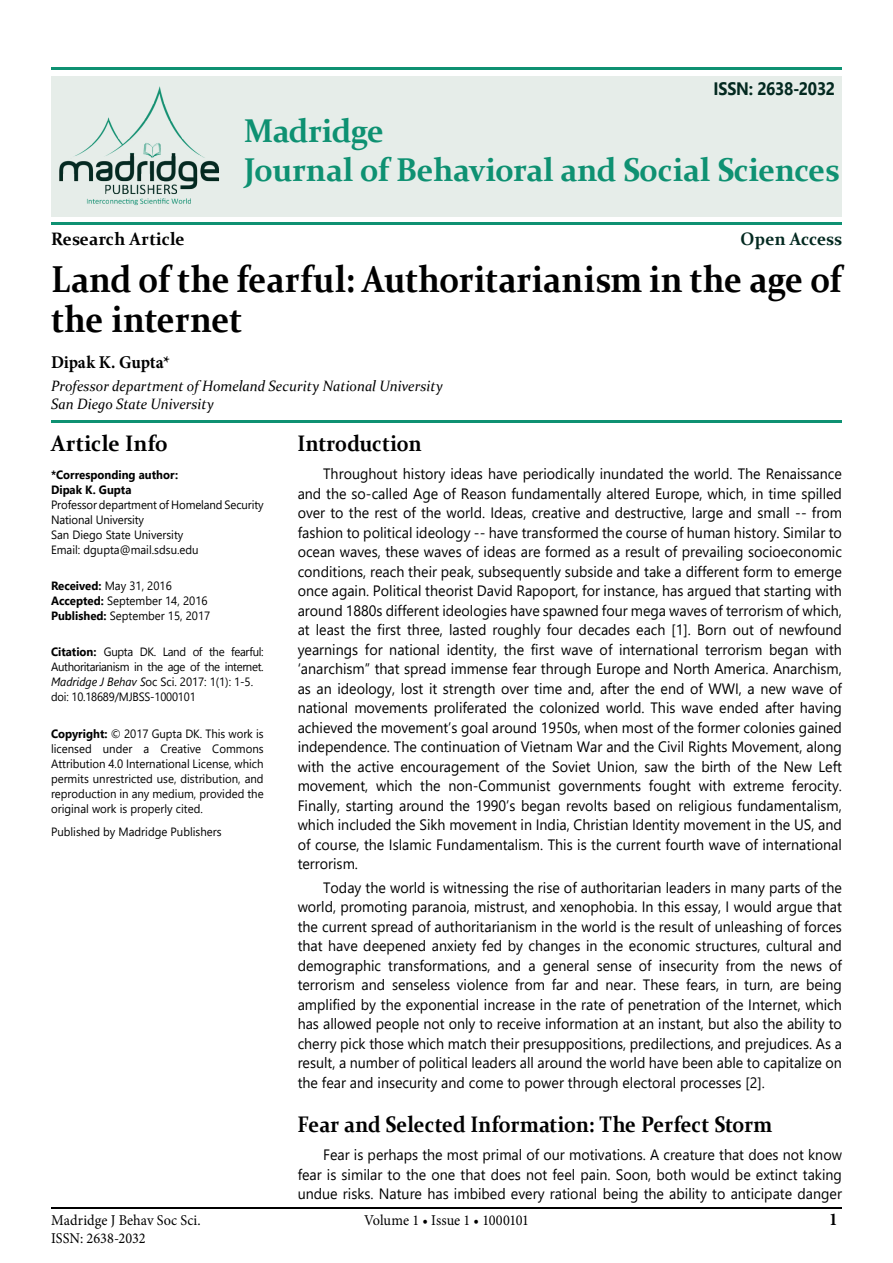
<style>
.page{position:relative;width:893px;height:1263px;background:#fff}
.page>*{position:absolute;margin:0;border:0;box-sizing:border-box;transform-origin:0 0}
.t1{font:700 37.5px/40.5px "Constantia";letter-spacing:.005em;color:#000;scale:.9 1}
.t2{font:700 33px/39px "Constantia";letter-spacing:-.01em;color:#0e9172;scale:.95 1}
.t3{font:700 22.5px "Constantia";color:#000;scale:.9 1}
.t4{font:700 22.5px "Constantia";color:#000;scale:.95 1}
.t5{font:700 18px "Constantia";color:#000;scale:.95 1}
.t6{font:700 18px "Minion Pro";letter-spacing:-.005em;color:#000;scale:.95 1}
.t7{font:700 18px "Segoe UI";letter-spacing:-.02em;color:#032920;scale:.9 1}
.t8{font:700 18px "Constantia";color:#032920;scale:.95 1}
.t9{font:15px/19.5px "Segoe UI";color:#000;text-align:justify;scale:.95 1}
.t10{font:italic 15px/18px "Constantia";color:#000;scale:.95 1}
.t11{font:15px "Minion Pro";color:#000;scale:.95 1}
.t12{font:12px/15px "Segoe UI";color:#000;scale:.95 1}
.t13{font:700 12px/15px "Segoe UI";color:#000;scale:.95 1}
.t14{font:12px "Segoe UI Symbol";color:#000;scale:.95 1}
.s1{font-weight:700}
.s2{font-style:italic}
</style>
<div class="page">
<hr style="left:51px;top:1208px;width:791px;height:1px;background:#000">
<div style="left:51px;top:76px;width:791px;height:140px;background:#e6ede9"></div>
<hr style="left:51px;top:223px;width:791px;height:2px;background:#0e9172">
<hr style="left:51px;top:420px;width:791px;height:3px;background:#0e9172">
<hr style="left:51px;top:68px;width:791px;height:2px;background:#0e9172">
<img style="left:59px;top:86px;width:160px;height:120px">
<p class="t7" style="left:713px;top:71px;width:137px">ISSN: 2638-2032</p>
<h2 class="t2" style="left:244px;top:109px;width:628px">Madridge<br>Journal of Behavioral and Social Sciences</h2>
<p class="t5" style="left:51px;top:226px;width:142px">Research Article</p>
<p class="t8" style="left:741px;top:226px;width:108px">Open Access</p>
<h1 class="t1" style="left:51px;top:257px;width:880px">Land of the fearful: Authoritarianism in the age of the internet</h1>
<p class="t6" style="left:51px;top:350px;width:127px">Dipak K. Gupta*</p>
<p class="t10" style="left:51px;top:376px;width:414px">Professor department of Homeland Security National University<br>San Diego State University</p>
<h3 class="t4" style="left:51px;top:428px;width:125px">Article Info</h3>
<p class="t13" style="left:51px;top:466px;width:135px">*Corresponding author:<br>Dipak K. Gupta</p>
<p class="t12" style="left:51px;top:496px;width:225px">Professor department of Homeland Security<br>National University<br>San Diego State University<br>Email: dgupta@mail.sdsu.edu</p>
<p class="t12" style="left:51px;top:577px;width:169px"><span class="s1">Received:</span> May 31, 2016<br><span class="s1">Accepted:</span> September 14, 2016<br><span class="s1">Published:</span> September 15, 2017</p>
<p class="t13" style="left:51px;top:644px;width:82px">Citation: ◆ ▼</p>
<p class="t14" style="left:173px;top:645px;width:43px">■ □ ▼</p>
<p class="t14" style="left:58px;top:660px;width:35px">◆▼□▼</p>
<p class="t14" style="left:227px;top:660px;width:38px">■▼ ■▼</p>
<p class="t12" style="left:51px;top:674px;width:214px"><span class="s2">Madridge J Behav S</span>oc Sci. 2017: 1(1): 1-5. doi: 10.18689/MJBSS-1000101</p>
<p class="t12" style="left:51px;top:725px;width:225px;text-align:justify"><span class="s1">Copyright:</span> © 2017 Gupta DK. This work is licensed under a Creative Commons Attribution 4.0 International License, which permits unrestricted use, distribution, and reproduction in any medium, provided the original work is properly cited.</p>
<p class="t12" style="left:51px;top:823px;width:181px">Published by Madridge Publishers</p>
<h3 class="t3" style="left:298px;top:428px;width:139px">Introduction</h3>
<p class="t9" style="left:298px;top:463px;width:574px;text-indent:26px">Throughout history ideas have periodically inundated the world. The Renaissance and the so-called Age of Reason fundamentally altered Europe, which, in time spilled over to the rest of the world. Ideas, creative and destructive, large and small -- from fashion to political ideology -- have transformed the course of human history. Similar to ocean waves, these waves of ideas are formed as a result of prevailing socioeconomic conditions, reach their peak, subsequently subside and take a different form to emerge once again. Political theorist David Rapoport, for instance, has argued that starting with around 1880s different ideologies have spawned four mega waves of terrorism of which, at least the first three, lasted roughly four decades each [1]. Born out of newfound yearnings for national identity, the first wave of international terrorism began with ‘anarchism” that spread immense fear through Europe and North America. Anarchism, as an ideology, lost it strength over time and, after the end of WWI, a new wave of national movements proliferated the colonized world. This wave ended after having achieved the movement’s goal around 1950s, when most of the former colonies gained independence. The continuation of Vietnam War and the Civil Rights Movement, along with the active encouragement of the Soviet Union, saw the birth of the New Left movement, which the non-Communist governments fought with extreme ferocity.<br>Finally, starting around the 1990’s began revolts based on religious fundamentalism, which included the Sikh movement in India, Christian Identity movement in the US, and of course, the Islamic Fundamentalism. This is the current fourth wave of international terrorism.</p>
<p class="t9" style="left:298px;top:876px;width:574px;text-indent:26px">Today the world is witnessing the rise of authoritarian leaders in many parts of the world, promoting paranoia, mistrust, and xenophobia. In this essay, I would argue that the current spread of authoritarianism in the world is the result of unleashing of forces that have deepened anxiety fed by changes in the economic structures, cultural and demographic transformations, and a general sense of insecurity from the news of terrorism and senseless violence from far and near. These fears, in turn, are being amplified by the exponential increase in the rate of penetration of the Internet, which has allowed people not only to receive information at an instant, but also the ability to cherry pick those which match their presuppositions, predilections, and prejudices. As a result, a number of political leaders all around the world have been able to capitalize on the fear and insecurity and come to power through electoral processes [2].</p>
<h3 class="t3" style="left:298px;top:1109px;width:529px">Fear and Selected Information: The Perfect Storm</h3>
<p class="t9" style="left:298px;top:1143px;width:574px;text-indent:26px">Fear is perhaps the most primal of our motivations. A creature that does not know fear is similar to the one that does not feel pain. Soon, both would be extinct taking undue risks. Nature has imbibed every rational being the ability to anticipate danger</p>
<p class="t11" style="left:51px;top:1210px;width:159px">Madridge J Behav Soc Sci.</p>
<p class="t6" style="left:829px;top:1206px;width:11px">1</p>
<p class="t11" style="left:51px;top:1228px;width:101px">ISSN: 2638-2032</p>
<p class="t11" style="left:364px;top:1210px;width:175px">Volume 1 • Issue 1 • 1000101</p>
</div>
